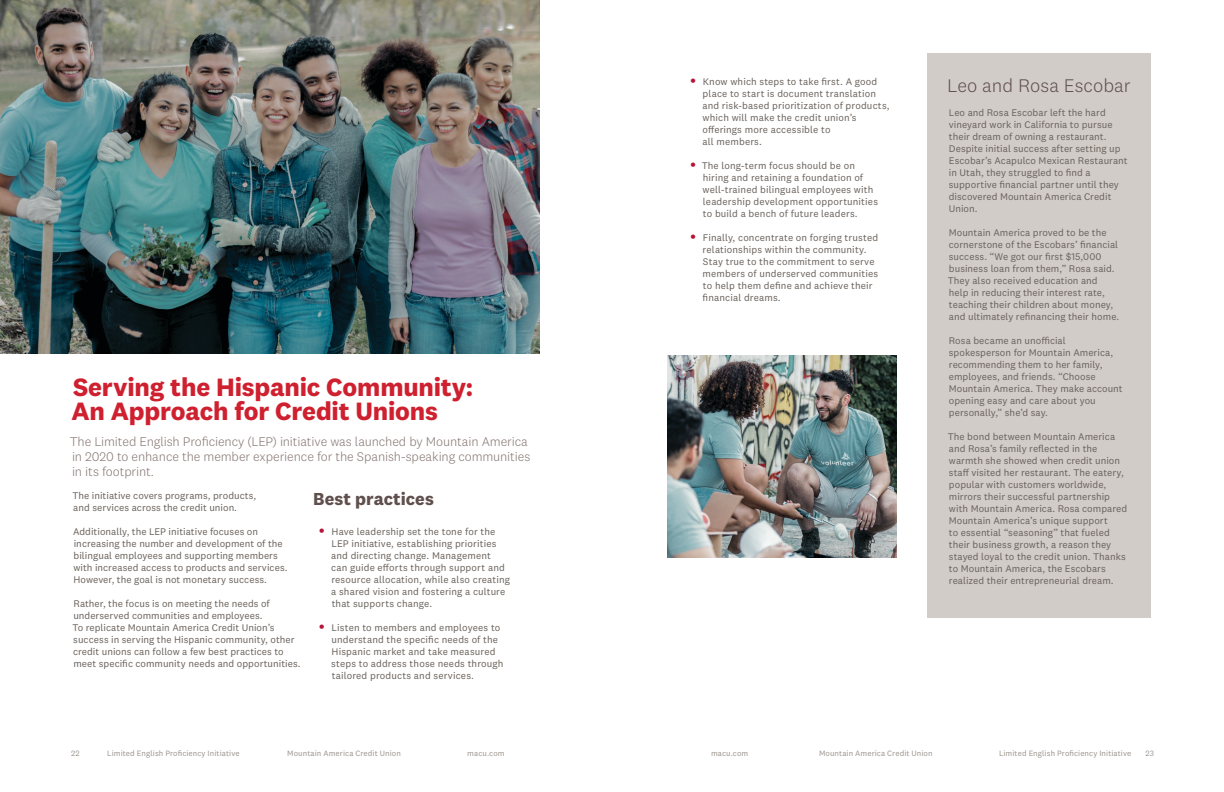
<style>
.page{position:relative;width:1224px;height:792px;background:#fff}
.page>*{position:absolute;margin:0;border:0;box-sizing:border-box;transform-origin:0 0}
.Header-National-I{font:700 26px/24px "National 2";letter-spacing:-.005em;color:#cf202f}
.Callout{font:300 19px "National 2";letter-spacing:.005em;color:#60504d}
.Header-National-II{font:700 18px "National 2";color:#60504d}
.Paragraph_Lead-In_Black{font:300 13px/15px "National 2";letter-spacing:-.005em;color:#877873}
.Body_Copy{font:10px/12px "National 2";letter-spacing:.005em;color:#69615a}
.t1{font:8px "National 2";letter-spacing:.01em;color:#9a938c}
.s1{font-family:"Trade Gothic Next LT Pro";font-weight:700;font-size:12px;color:#b81237}
</style>
<div class="page">
<img style="left:0;top:0;width:540px;height:354px">
<img style="left:668px;top:355px;width:229px;height:202px">
<div style="left:927px;top:53px;width:224px;height:565px;background:#d2ccc9"></div>
<p class="Header-National-I" style="left:71px;top:375px;width:403px">Serving the Hispanic Community:<br>An Approach for Credit Unions</p>
<p class="Paragraph_Lead-In_Black" style="left:70px;top:434px;width:462px">The Limited English Proficiency (LEP) initiative was launched by Mountain America in 2020 to enhance the member experience for the Spanish-speaking communities in its footprint.</p>
<p class="Body_Copy" style="left:72px;top:489px;width:185px">The initiative covers programs, products, and services across the credit union.</p>
<p class="Body_Copy" style="left:73px;top:525px;width:216px">Additionally, the LEP initiative focuses on increasing the number and development of the bilingual employees and supporting members with increased access to products and services.<br>However, the goal is not monetary success.</p>
<p class="Body_Copy" style="left:73px;top:597px;width:198px">Rather, the focus is on meeting the needs of underserved communities and employees.</p>
<p class="Body_Copy" style="left:72px;top:621px;width:230px">To replicate Mountain America Credit Union’s success in serving the Hispanic community, other credit unions can follow a few best practices to meet specific community needs and opportunities.</p>
<p class="Header-National-II" style="left:313px;top:487px;width:122px">Best practices</p>
<p class="Body_Copy" style="left:331px;top:525px;width:180px;text-indent:-12px"><span class="s1">•</span> Have leadership set the tone for the LEP initiative, establishing priorities and directing change. Management<br>can guide efforts through support and resource allocation, while also creating a shared vision and fostering a culture that supports change.</p>
<p class="Body_Copy" style="left:331px;top:621px;width:174px;text-indent:-12px"><span class="s1">•</span> Listen to members and employees to understand the specific needs of the Hispanic market and take measured steps to address those needs through tailored products and services.</p>
<p class="Body_Copy" style="left:702px;top:75px;width:189px;text-indent:-12px"><span class="s1">•</span> Know which steps to take first. A good place to start is document translation and risk-based prioritization of products, which will make the credit union’s offerings more accessible to<br>all members.</p>
<p class="Body_Copy" style="left:703px;top:159px;width:177px;text-indent:-12px"><span class="s1">•</span> The long-term focus should be on hiring and retaining a foundation of well-trained bilingual employees with leadership development opportunities to build a bench of future leaders.</p>
<p class="Body_Copy" style="left:703px;top:231px;width:177px;text-indent:-12px"><span class="s1">•</span> Finally, concentrate on forging trusted relationships within the community.<br>Stay true to the commitment to serve members of underserved communities to help them define and achieve their financial dreams.</p>
<p class="Callout" style="left:947px;top:75px;width:185px">Leo and Rosa Escobar</p>
<p class="Body_Copy" style="left:949px;top:106px;width:180px">Leo and Rosa Escobar left the hard vineyard work in California to pursue their dream of owning a restaurant.<br>Despite initial success after setting up Escobar’s Acapulco Mexican Restaurant in Utah, they struggled to find a supportive financial partner until they discovered Mountain America Credit Union.</p>
<p class="Body_Copy" style="left:948px;top:226px;width:173px">Mountain America proved to be the cornerstone of the Escobars’ financial success. “We got our first $15,000 business loan from them,” Rosa said.<br>They also received education and help in reducing their interest rate, teaching their children about money, and ultimately refinancing their home.</p>
<p class="Body_Copy" style="left:949px;top:334px;width:175px">Rosa became an unofficial spokesperson for Mountain America, recommending them to her family, employees, and friends. “Choose<br>Mountain America. They make account opening easy and care about you personally,” she’d say.</p>
<p class="Body_Copy" style="left:948px;top:430px;width:181px">The bond between Mountain America and Rosa’s family reflected in the warmth she showed when credit union staff visited her restaurant. The eatery, popular with customers worldwide, mirrors their successful partnership with Mountain America. Rosa compared Mountain America’s unique support<br>to essential “seasoning” that fueled their business growth, a reason they stayed loyal to the credit union. Thanks to Mountain America, the Escobars realized their entrepreneurial dream.</p>
<p class="t1" style="left:71px;top:748px;width:10px">22</p>
<p class="t1" style="left:107px;top:748px;width:134px">Limited English Proficiency Initiative</p>
<p class="t1" style="left:287px;top:748px;width:115px">Mountain America Credit Union</p>
<p class="t1" style="left:467px;top:748px;width:39px">macu.com</p>
<p class="t1" style="left:711px;top:748px;width:39px">macu.com</p>
<p class="t1" style="left:819px;top:748px;width:115px">Mountain America Credit Union</p>
<p class="t1" style="left:999px;top:748px;width:134px">Limited English Proficiency Initiative</p>
<p class="t1" style="left:1145px;top:748px;width:10px">23</p>
</div>
